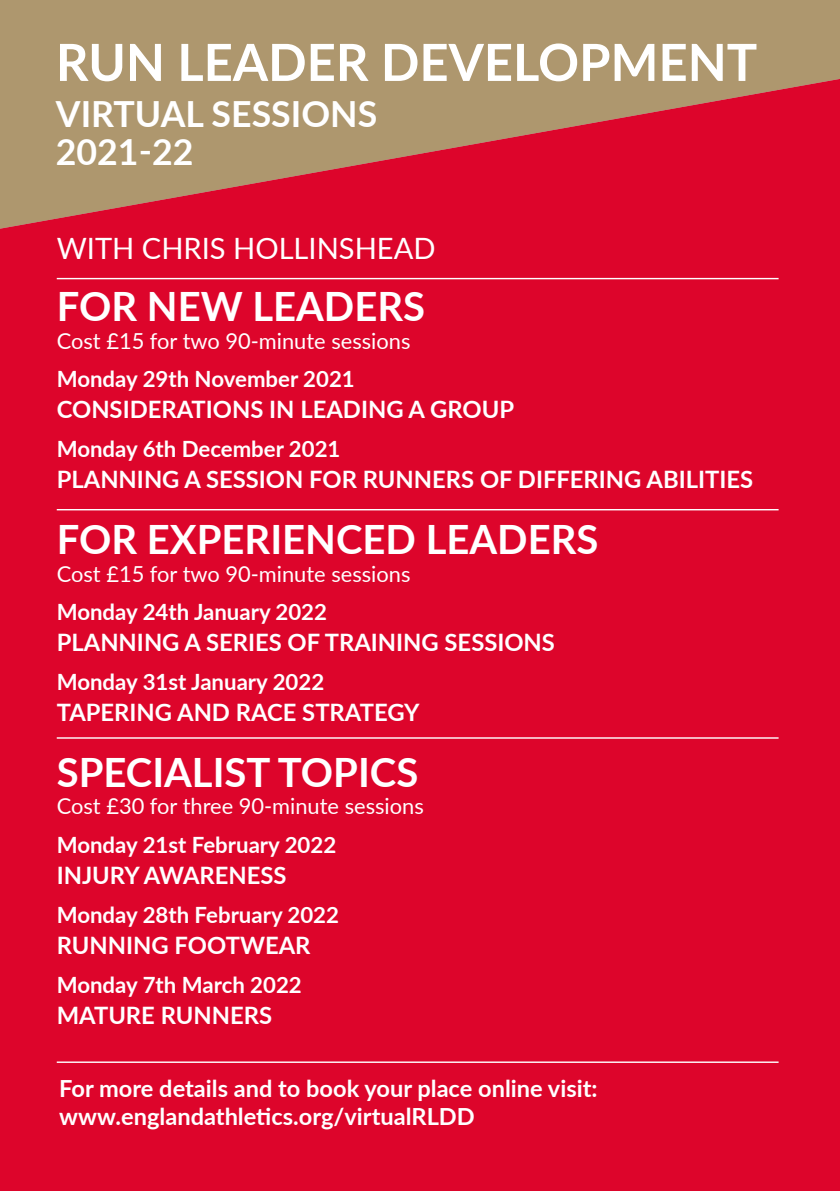
<style>
.page{position:relative;width:840px;height:1191px;background:#fff}
.page>*{position:absolute;margin:0;border:0;box-sizing:border-box;transform-origin:0 0}
.t1{font:700 51.2px "Lato";color:#fff}
.t2{font:700 40.4px "Lato";color:#fff}
.t3{font:700 36px/38px "Lato";color:#fff}
.t4{font:29.4px "Lato";color:#fff}
.t5{font:700 24px "Lato";color:#fff}
.t6{font:700 23.6px/28.2px "Lato";color:#fff}
.t7{font:700 22.4px "Lato";color:#fff}
.t8{font:22px "Lato";color:#fff}
</style>
<div class="page">
<div style="left:0;top:232px;width:839px;height:959px;background:#dd052b"></div>
<svg style="left:0;top:0;width:839px;height:232px;background:#bd6557"></svg>
<hr style="left:57px;top:1061px;width:721px;height:2px;background:#fff">
<hr style="left:57px;top:737px;width:721px;height:1px;background:#fff">
<hr style="left:57px;top:509px;width:721px;height:1px;background:#fff">
<hr style="left:57px;top:278px;width:721px;height:1px;background:#fff">
<p class="t1" style="left:56px;top:25px;width:702px">RUN LEADER DEVELOPMENT</p>
<p class="t3" style="left:56px;top:93px;width:322px">VIRTUAL SESSIONS<br>2021-22</p>
<p class="t4" style="left:57px;top:227px;width:380px">WITH CHRIS HOLLINSHEAD</p>
<p class="t2" style="left:57px;top:276px;width:369px">FOR NEW LEADERS</p>
<p class="t8" style="left:57px;top:325px;width:355px">Cost £15 for two 90-minute sessions</p>
<p class="t7" style="left:57px;top:362px;width:299px">Monday 29th November 2021</p>
<p class="t5" style="left:57px;top:392px;width:458px">CONSIDERATIONS IN LEADING A GROUP</p>
<p class="t7" style="left:57px;top:432px;width:285px">Monday 6th December 2021</p>
<p class="t5" style="left:57px;top:462px;width:697px">PLANNING A SESSION FOR RUNNERS OF DIFFERING ABILITIES</p>
<p class="t2" style="left:57px;top:509px;width:543px">FOR EXPERIENCED LEADERS</p>
<p class="t8" style="left:57px;top:558px;width:355px">Cost £15 for two 90-minute sessions</p>
<p class="t7" style="left:57px;top:595px;width:271px">Monday 24th January 2022</p>
<p class="t5" style="left:57px;top:625px;width:499px">PLANNING A SERIES OF TRAINING SESSIONS</p>
<p class="t7" style="left:57px;top:665px;width:269px">Monday 31st January 2022</p>
<p class="t5" style="left:57px;top:694px;width:364px">TAPERING AND RACE STRATEGY</p>
<p class="t2" style="left:57px;top:742px;width:363px">SPECIALIST TOPICS</p>
<p class="t8" style="left:57px;top:790px;width:368px">Cost £30 for three 90-minute sessions</p>
<p class="t7" style="left:57px;top:828px;width:281px">Monday 21st February 2022</p>
<p class="t5" style="left:57px;top:858px;width:231px">INJURY AWARENESS</p>
<p class="t7" style="left:57px;top:898px;width:283px">Monday 28th February 2022</p>
<p class="t5" style="left:57px;top:927px;width:255px">RUNNING FOOTWEAR</p>
<p class="t7" style="left:57px;top:968px;width:246px">Monday 7th March 2022</p>
<p class="t5" style="left:57px;top:997px;width:217px">MATURE RUNNERS</p>
<p class="t6" style="left:59px;top:1073px;width:539px">For more details and to book your place online visit: www.englandathletics.org/virtualRLDD</p>
</div>
